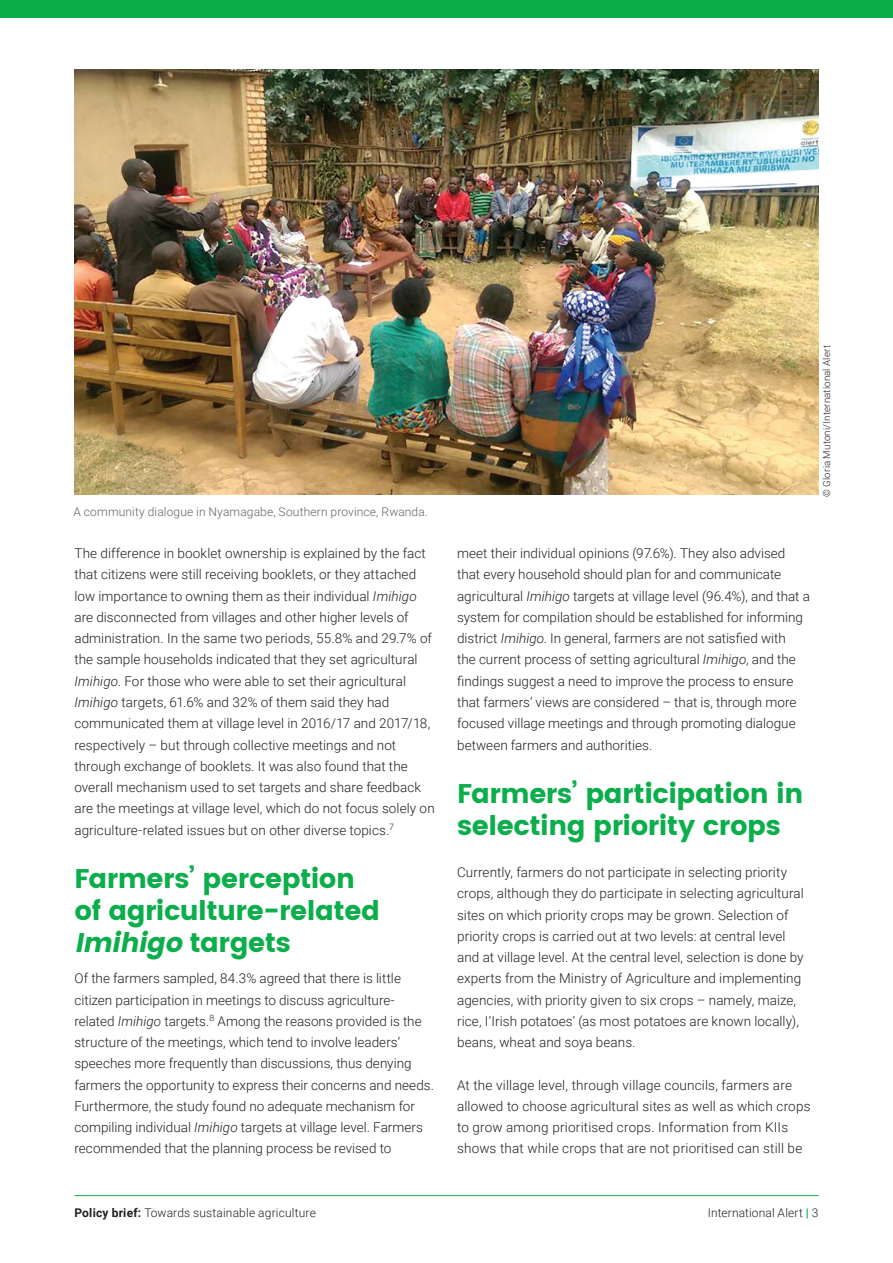
<style>
.page{position:relative;width:893px;height:1263px;background:#fff}
.page>*{position:absolute;margin:0;border:0;box-sizing:border-box;transform-origin:0 0}
.H2_-_18pt_-_1_or_3_l{font:27px/32px "Poppins";letter-spacing:-.015em;color:#0cae4c}
.Body{font:300 13.5px/21.3px "Roboto";letter-spacing:.005em;color:#231f20}
.t1{font:300 12px "Roboto";letter-spacing:.015em;color:#231f20}
.Image_Caption{font:300 12px "Roboto";letter-spacing:.01em;color:#636366}
.Image_Credit{font:300 9.75px "Roboto";letter-spacing:.02em;color:#231f20}
.s1{font-style:italic}
.s2{font-weight:700}
.s3{font-weight:700;color:#0cae4c}
</style>
<div class="page">
<img style="left:74px;top:69px;width:745px;height:425px">
<div style="left:0;top:0;width:893px;height:18px;background:#0cae4c"></div>
<hr style="left:74px;top:1195px;width:745px;height:1px;background:#0cae4c">
<p class="Image_Caption" style="left:74px;top:503px;width:356px">A community dialogue in Nyamagabe, Southern province, Rwanda.</p>
<p class="Body" style="left:74px;top:542px;width:362px">The difference in booklet ownership is explained by the fact that citizens were still receiving booklets, or they attached low importance to owning them as their individual <span class="s1">Imihigo </span>are disconnected from villages and other higher levels of administration. In the same two periods, 55.8% and 29.7% of the sample households indicated that they set agricultural <span class="s1">Imihigo</span>. For those who were able to set their agricultural <span class="s1">Imihigo</span> targets, 61.6% and 32% of them said they had communicated them at village level in 2016/17 and 2017/18, respectively – but through collective meetings and not through exchange of booklets. It was also found that the overall mechanism used to set targets and share feedback are the meetings at village level, which do not focus solely on agriculture-related issues but on other diverse topics.<sup>7</sup></p>
<p class="H2_-_18pt_-_1_or_3_l" style="left:74px;top:862px;width:307px">Farmers’ perception of agriculture-related<br><span class="s1">Imihigo</span> target s</p>
<p class="Body" style="left:74px;top:967px;width:361px">Of the farmers sampled, 84.3% agreed that there is little citizen participation in meetings to discuss agriculture&shy;related <span class="s1">Imihigo</span> targets.<sup>8</sup> Among the reasons provided is the structure of the meetings, which tend to involve leaders’ speeches more frequently than discussions, thus denying farmers the opportunity to express their concerns and needs.<br>Furthermore, the study found no adequate mechanism for compiling individual <span class="s1">Imihigo</span> targets at village level. Farmers recommended that the planning process be revised to</p>
<p class="Image_Credit" style="left:820px;top:497px;width:153px;rotate:-90deg">© Gloria Mutoni/International Alert</p>
<p class="Body" style="left:457px;top:542px;width:354px">meet their individual opinions (97.6%). They also advised that every household should plan for and communicate agricultural <span class="s1">Imihigo</span> targets at village level (96.4%), and that a system for compilation should be established for informing district <span class="s1">Imihigo</span>. In general, farmers are not satisfied with<br>the current process of setting agricultural <span class="s1">Imihigo</span>, and the findings suggest a need to improve the process to ensure that farmers’ views are considered – that is, through more focused village meetings and through promoting dialogue between farmers and authorities.</p>
<p class="H2_-_18pt_-_1_or_3_l" style="left:457px;top:777px;width:348px">Farmers’ participation in selecting priority crops</p>
<p class="Body" style="left:457px;top:861px;width:348px">Currently, farmers do not participate in selecting priority crops, although they do participate in selecting agricultural sites on which priority crops may be grown. Selection of priority crops is carried out at two levels: at central level and at village level. At the central level, selection is done by experts from the Ministry of Agriculture and implementing agencies, with priority given to six crops – namely, maize, rice, I’Irish potatoes’ (as most potatoes are known locally), beans, wheat and soya beans.</p>
<p class="Body" style="left:457px;top:1074px;width:355px">At the village level, through village councils, farmers are allowed to choose agricultural sites as well as which crops to grow among prioritised crops. Information from KIIs shows that while crops that are not prioritised can still be</p>
<p class="t1" style="left:74px;top:1204px;width:243px"><span class="s2">Policy brief:</span> Towards sustainable agriculture</p>
<p class="t1" style="left:708px;top:1204px;width:112px">International Alert <span class="s3">|</span> 3</p>
</div>
